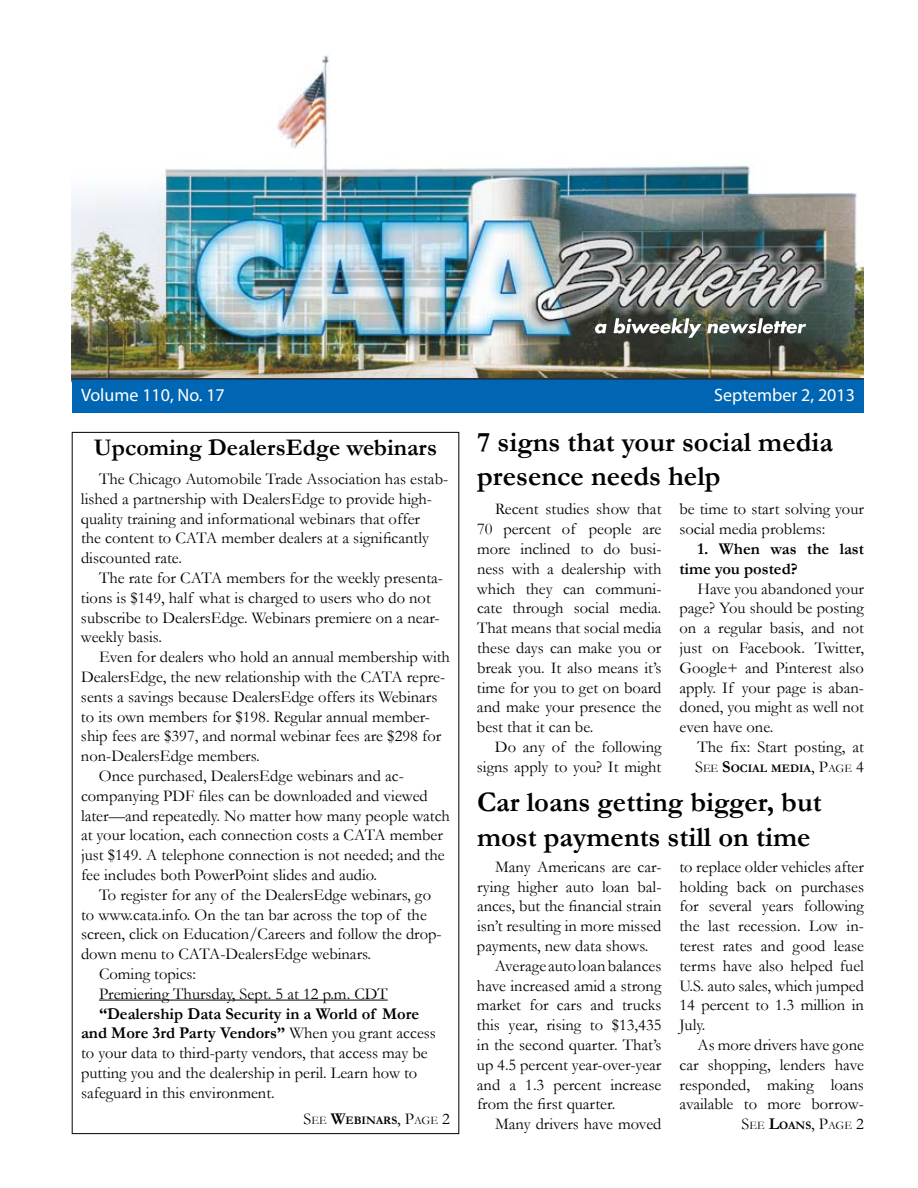
<style>
.page{position:relative;width:918px;height:1188px;background:#fff}
.page>*{position:absolute;margin:0;border:0;box-sizing:border-box;transform-origin:0 0}
.t1{font:700 28.5px/34.2px "Garamond";color:#000}
.t2{font:700 24px "Garamond";color:#000}
.t3{font:18px "Myriad Pro";color:#fff}
.t4{font:16.5px/19.8px "Garamond";color:#000}
.t5{font:700 16.5px/19.8px "Garamond";color:#000}
.t6{font:700 11.55px "Garamond";color:#000}
.t7{font:11.55px "Garamond";color:#000}
.s1{font-weight:700}
.s2{font-weight:400;font-size:16.5px}
.s3{font-weight:400}
.s4{font-size:16.5px}
.s5{font-weight:700;font-size:16.5px}
</style>
<div class="page">
<img style="left:72px;top:54px;width:792px;height:324px">
<div style="left:72px;top:379px;width:792px;height:34px;background:#0066b3"></div>
<hr style="left:72px;top:378px;width:792px;height:2px;background:#292a2c">
<svg style="left:595px;top:324px;width:12px;height:10px"></svg>
<svg style="left:614px;top:318px;width:192px;height:20px"></svg>
<hr style="left:99px;top:1000px;width:289px;height:1px;background:#000">
<p class="t3" style="left:81px;top:384px;width:145px">Volume 110, No. 17</p>
<p class="t3" style="left:714px;top:384px;width:142px">September 2, 2013</p>
<h2 class="t2" style="left:94px;top:432px;width:345px">Upcoming DealersEdge webinars</h2>
<p class="t4" style="left:81px;top:469px;width:369px;text-indent:18px">The Chicago Automobile Trade Association has estab&shy;lished a partnership with DealersEdge to provide high&shy;quality training and informational webinars that offer<br>the content to CATA member dealers at a significantly discounted rate.</p>
<p class="t4" style="left:81px;top:568px;width:364px;text-indent:18px">The rate for CATA members for the weekly presenta&shy;tions is $149, half what is charged to users who do not subscribe to DealersEdge. Webinars premiere on a near&shy;weekly basis.</p>
<p class="t4" style="left:99px;top:647px;width:353px">Even for dealers who hold an annual membership with</p>
<p class="t4" style="left:81px;top:667px;width:366px">DealersEdge, the new relationship with the CATA repre-</p>
<p class="t4" style="left:81px;top:686px;width:358px">sents a savings because DealersEdge offers its Webinars</p>
<p class="t4" style="left:81px;top:706px;width:351px">to its own members for $198. Regular annual member-</p>
<p class="t4" style="left:81px;top:726px;width:362px">ship fees are $397, and normal webinar fees are $298 for</p>
<p class="t4" style="left:81px;top:746px;width:180px">non-DealersEdge members.</p>
<p class="t4" style="left:99px;top:766px;width:306px">Once purchased, DealersEdge webinars and ac-</p>
<p class="t4" style="left:81px;top:785px;width:348px">companying PDF files can be downloaded and viewed</p>
<p class="t4" style="left:81px;top:805px;width:370px">later—and repeatedly. No matter how many people watch</p>
<p class="t4" style="left:81px;top:825px;width:363px">at your location, each connection costs a CATA member</p>
<p class="t4" style="left:81px;top:845px;width:365px">just $149. A telephone connection is not needed; and the</p>
<p class="t4" style="left:81px;top:865px;width:298px">fee includes both PowerPoint slides and audio.</p>
<p class="t4" style="left:99px;top:884px;width:334px">To register for any of the DealersEdge webinars, go</p>
<p class="t4" style="left:81px;top:904px;width:347px">to www.cata.info. On the tan bar across the top of the</p>
<p class="t4" style="left:81px;top:924px;width:362px">screen, click on Education/Careers and follow the drop-</p>
<p class="t4" style="left:81px;top:944px;width:292px">down menu to CATA-DealersEdge webinars.</p>
<p class="t4" style="left:99px;top:964px;width:99px">Coming topics:</p>
<p class="t4" style="left:99px;top:983px;width:290px">Premiering Thursday, Sept. 5 at 12 p.m. CDT</p>
<p class="t4" style="left:81px;top:1003px;width:356px;text-indent:18px"><span class="s1">“Dealership Data Security in a World of More and More 3rd Party Vendors”</span> When you grant access to your data to third-party vendors, that access may be putting you and the dealership in peril. Learn how to safeguard in this environment.</p>
<p class="t6" style="left:304px;top:1112px;width:148px"><span class="s2">S</span><span class="s3">ee</span> <span class="s4">W</span>ebinars<span class="s2">, P</span><span class="s3">age</span> <span class="s2">2</span></p>
<h1 class="t1" style="left:477px;top:425px;width:358px">7 signs that your social media presence needs help</h1>
<p class="t4" style="left:477px;top:499px;width:186px;text-align:justify;text-indent:18px">Recent studies show that 70 percent of people are more inclined to do busi&shy;ness with a dealership with which they can communi&shy;cate through social media.<br>That means that social media these days can make you or break you. It also means it’s time for you to get on board and make your presence the best that it can be.</p>
<p class="t4" style="left:477px;top:737px;width:186px;text-align:right">Do any of the following signs apply to you? It might</p>
<p class="t4" style="left:679px;top:499px;width:186px">be time to start solving your social media problems:</p>
<p class="t5" style="left:680px;top:539px;width:186px;text-indent:18px">1. When was the last time you posted?</p>
<p class="t4" style="left:679px;top:578px;width:186px;text-align:justify;text-indent:18px">Have you abandoned your page? You should be posting on a regular basis, and not just on Facebook. Twitter, Google+ and Pinterest also apply. If your page is aban&shy;doned, you might as well not even have one.</p>
<p class="t4" style="left:697px;top:737px;width:168px">The fix: Start posting, at</p>
<p class="t6" style="left:695px;top:761px;width:170px"><span class="s2">S</span><span class="s3">ee</span> <span class="s4">S</span>ocial media<span class="s2">, P</span><span class="s3">age</span> <span class="s2">4</span></p>
<h1 class="t1" style="left:477px;top:785px;width:346px">Car loans getting bigger, but most payments still on time</h1>
<p class="t4" style="left:495px;top:856px;width:168px">Many Americans are car-</p>
<p class="t4" style="left:477px;top:876px;width:186px">rying higher auto loan bal-</p>
<p class="t4" style="left:477px;top:896px;width:186px">ances, but the financial strain</p>
<p class="t4" style="left:477px;top:916px;width:186px">isn’t resulting in more missed</p>
<p class="t4" style="left:477px;top:935px;width:173px">payments, new data shows.</p>
<p class="t4" style="left:495px;top:955px;width:168px">Average autoloanbalances</p>
<p class="t4" style="left:477px;top:975px;width:186px">have increased amid a strong</p>
<p class="t4" style="left:477px;top:995px;width:186px">market for cars and trucks</p>
<p class="t4" style="left:477px;top:1015px;width:186px">this year, rising to $13,435</p>
<p class="t4" style="left:477px;top:1034px;width:186px">in the second quarter. That’s</p>
<p class="t4" style="left:477px;top:1054px;width:186px">up 4.5 percent year-over-year</p>
<p class="t4" style="left:477px;top:1074px;width:186px">and a 1.3 percent increase</p>
<p class="t4" style="left:477px;top:1094px;width:140px">from the first quarter.</p>
<p class="t4" style="left:495px;top:1114px;width:168px">Many drivers have moved</p>
<p class="t4" style="left:679px;top:856px;width:186px;text-align:justify">to replace older vehicles after holding back on purchases for several years following the last recession. Low in&shy;terest rates and good lease terms have also helped fuel U.S. auto sales, which jumped 14 percent to 1.3 million in July.</p>
<p class="t4" style="left:680px;top:1034px;width:186px;text-align:justify;text-indent:18px">As more drivers have gone car shopping, lenders have responded, making loans available to more borrow-</p>
<p class="t7" style="left:742px;top:1118px;width:124px"><span class="s4">S</span>ee <span class="s5">L</span><span class="s1">oans</span><span class="s4">, P</span>age <span class="s4">2</span></p>
</div>
